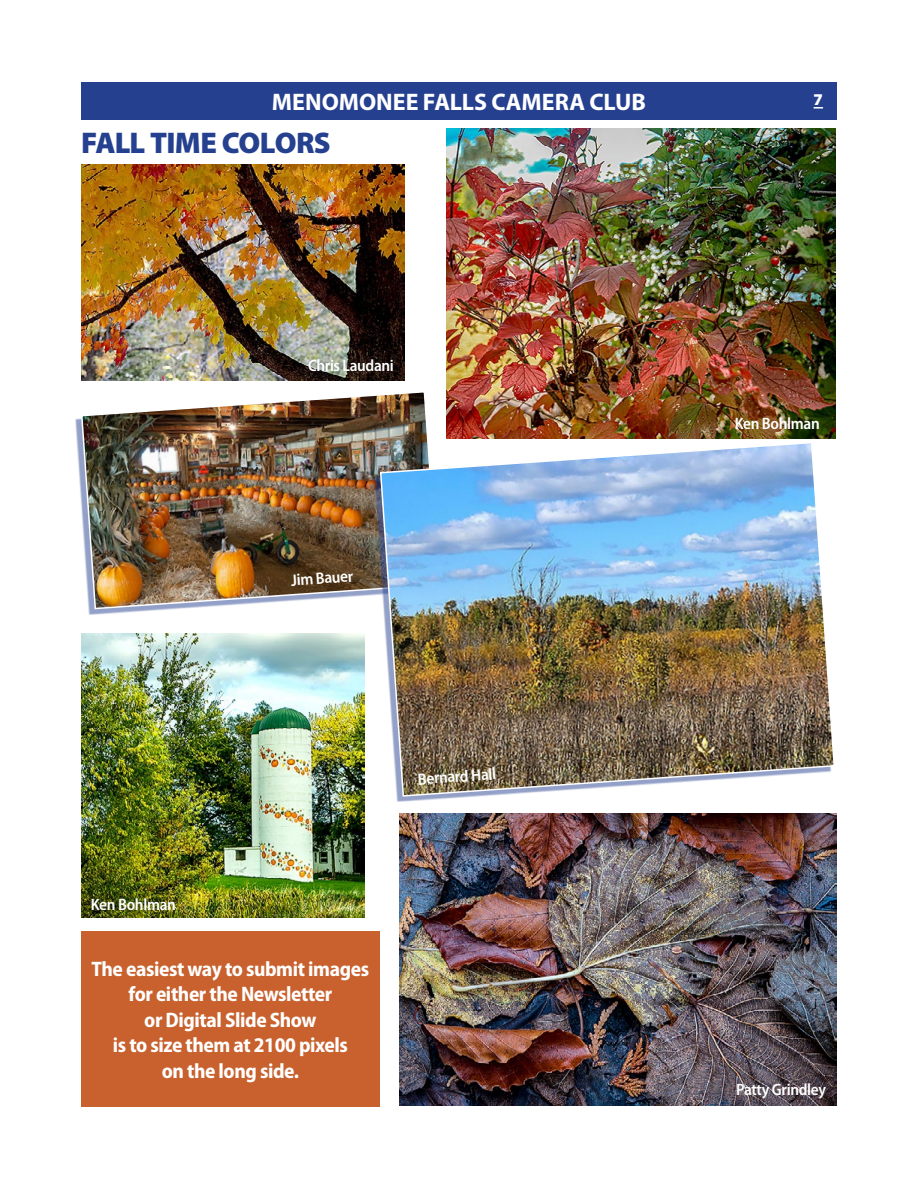
<style>
.page{position:relative;width:918px;height:1188px;background:#fff}
.page>*{position:absolute;margin:0;border:0;box-sizing:border-box;transform-origin:0 0}
.t1{font:900 30px "Myriad Pro";letter-spacing:-.03em;color:#25408f}
.t2{font:700 24px "Myriad Pro";color:#fff}
.t3{font:700 semi-condensed 21px/25.5px "Myriad Pro";letter-spacing:-.02em;color:#fff;text-align:center}
.t4{font:600 semi-condensed 16.5px "Myriad Pro";letter-spacing:-.02em;color:#fff}
.t5{font:900 16.5px "Myriad Pro";color:#fff}
</style>
<div class="page">
<div style="left:81px;top:82px;width:756px;height:38px;background:#25408f"></div>
<svg style="left:814px;top:107px;width:9px;height:2px"></svg>
<div style="left:81px;top:931px;width:299px;height:176px;background:#c8612d"></div>
<img style="left:81px;top:165px;width:324px;height:216px">
<img style="left:81px;top:634px;width:283px;height:283px">
<img style="left:447px;top:128px;width:389px;height:310px">
<img style="left:400px;top:814px;width:437px;height:291px">
<div style="left:75px;top:394px;width:360px;height:221px;background:#25408f;opacity:.5"></div>
<img style="left:80px;top:392px;width:355px;height:218px">
<div style="left:374px;top:445px;width:458px;height:357px;background:#25408f;opacity:.5"></div>
<img style="left:379px;top:441px;width:455px;height:357px">
<p class="t2" style="left:272px;top:86px;width:376px">MENOMONEE FALLS CAMERA CLUB</p>
<p class="t5" style="left:814px;top:90px;width:11px">7</p>
<h1 class="t1" style="left:81px;top:125px;width:251px">FALL TIME COLORS</h1>
<p class="t4" style="left:308px;top:355px;width:87px">Chris Laudani</p>
<p class="t4" style="left:290px;top:570px;width:64px;rotate:-4deg">Jim Bauer</p>
<p class="t4" style="left:91px;top:895px;width:87px">Ken Bohlman</p>
<p class="t3" style="left:92px;top:955px;width:279px">The easiest way to submit images for either the Newsletter<br>or Digital Slide Show<br>is to size them at 2100 pixels<br>on the long side.</p>
<p class="t4" style="left:417px;top:769px;width:80px;rotate:-4deg">Bernard Hall</p>
<p class="t4" style="left:735px;top:413px;width:87px">Ken Bohlman</p>
<p class="t4" style="left:736px;top:1080px;width:91px">Patty Grindley</p>
</div>
